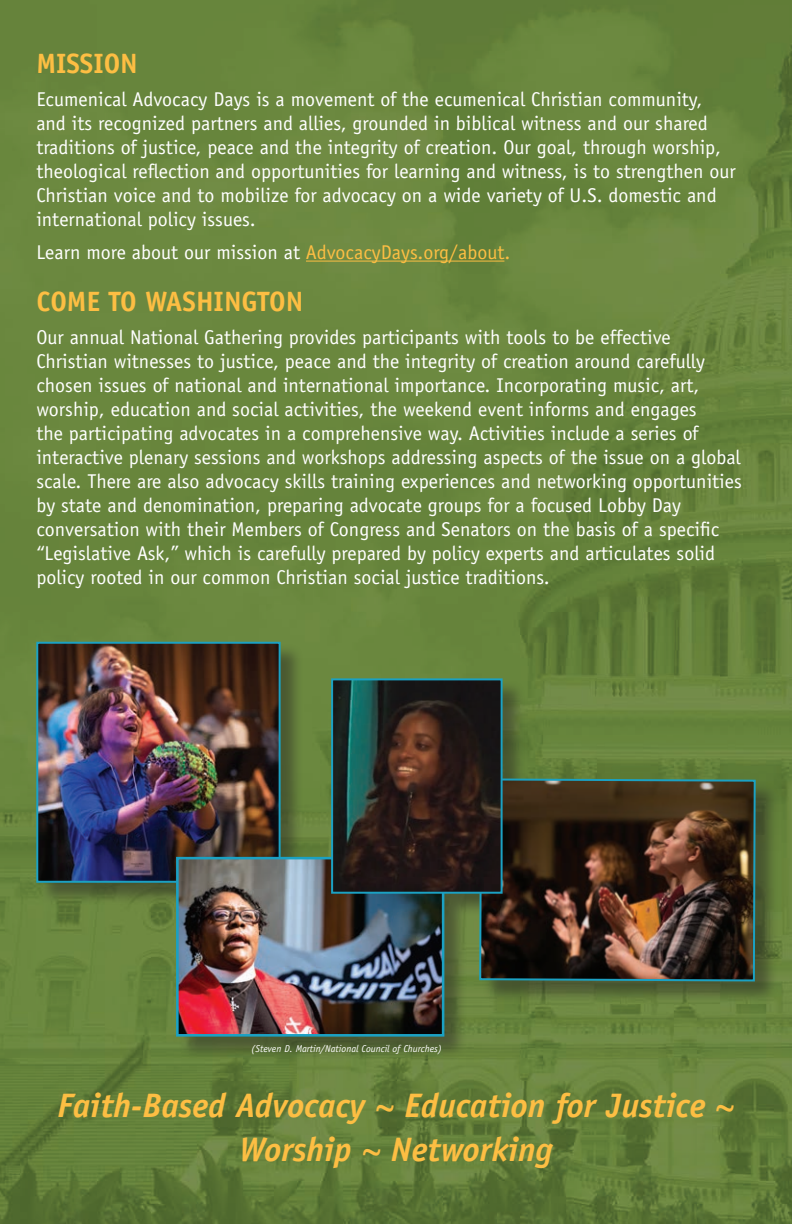
<style>
.page{position:relative;width:792px;height:1224px;background:#fff}
.page>*{position:absolute;margin:0;border:0;box-sizing:border-box;transform-origin:0 0}
.t1{font:italic 700 34px/44px "AT Officina Sans";color:#fdbe43;text-align:center}
.Larger_subtitles{font:700 28px "AT Officina Sans";color:#fdbe43}
.body{font:20px/24px "AT Officina Sans";color:#fff}
.sponsor{font:italic 10px "AT Officina Sans";color:#fff}
.s1{color:#fdbe43}
</style>
<div class="page">
<img style="left:0;top:0;width:792px;height:1224px">
<hr style="left:306px;top:261px;width:198px;height:1px;background:#fdbe43">
<div style="left:38px;top:643px;width:741px;height:417px;background:#231f20;opacity:.45"></div>
<img style="left:478px;top:777px;width:279px;height:205px">
<img style="left:39px;top:645px;width:239px;height:235px">
<div style="left:36px;top:642px;width:245px;height:241px;border:2px solid #1ba1c3"></div>
<img style="left:180px;top:861px;width:260px;height:172px">
<div style="left:176px;top:857px;width:268px;height:180px;border:3px solid #1ba1c3"></div>
<img style="left:334px;top:681px;width:166px;height:210px">
<div style="left:331px;top:678px;width:172px;height:216px;border:2px solid #1ba1c3"></div>
<p class="Larger_subtitles" style="left:36px;top:46px;width:103px">MISSION</p>
<p class="body" style="left:36px;top:87px;width:701px">Ecumenical Advocacy Days is a movement of the ecumenical Christian community, and its recognized partners and allies, grounded in biblical witness and our shared traditions of justice, peace and the integrity of creation. Our goal, through worship, theological reflection and opportunities for learning and witness, is to strengthen our Christian voice and to mobilize for advocacy on a wide variety of U.S. domestic and international policy issues.</p>
<p class="body" style="left:36px;top:240px;width:476px">Learn more about our mission at <span class="s1">AdvocacyDays.org/about.</span></p>
<p class="Larger_subtitles" style="left:36px;top:284px;width:268px">COME TO WASHINGTON</p>
<p class="body" style="left:36px;top:325px;width:707px">Our annual National Gathering provides participants with tools to be effective Christian witnesses to justice, peace and the integrity of creation around carefully chosen issues of national and international importance. Incorporating music, art, worship, education and social activities, the weekend event informs and engages<br>the participating advocates in a comprehensive way. Activities include a series of interactive plenary sessions and workshops addressing aspects of the issue on a global scale. There are also advocacy skills training experiences and networking opportunities by state and denomination, preparing advocate groups for a focused Lobby Day conversation with their Members of Congress and Senators on the basis of a specific “Legislative Ask,” which is carefully prepared by policy experts and articulates solid policy rooted in our common Christian social justice traditions.</p>
<p class="sponsor" style="left:251px;top:1042px;width:192px">(Steven D. Martin/National Council of Churches)</p>
<p class="t1" style="left:58px;top:1083px;width:678px">Faith-Based Advocacy ~ Education for Justice ~<br>Worship ~ Networking</p>
</div>
